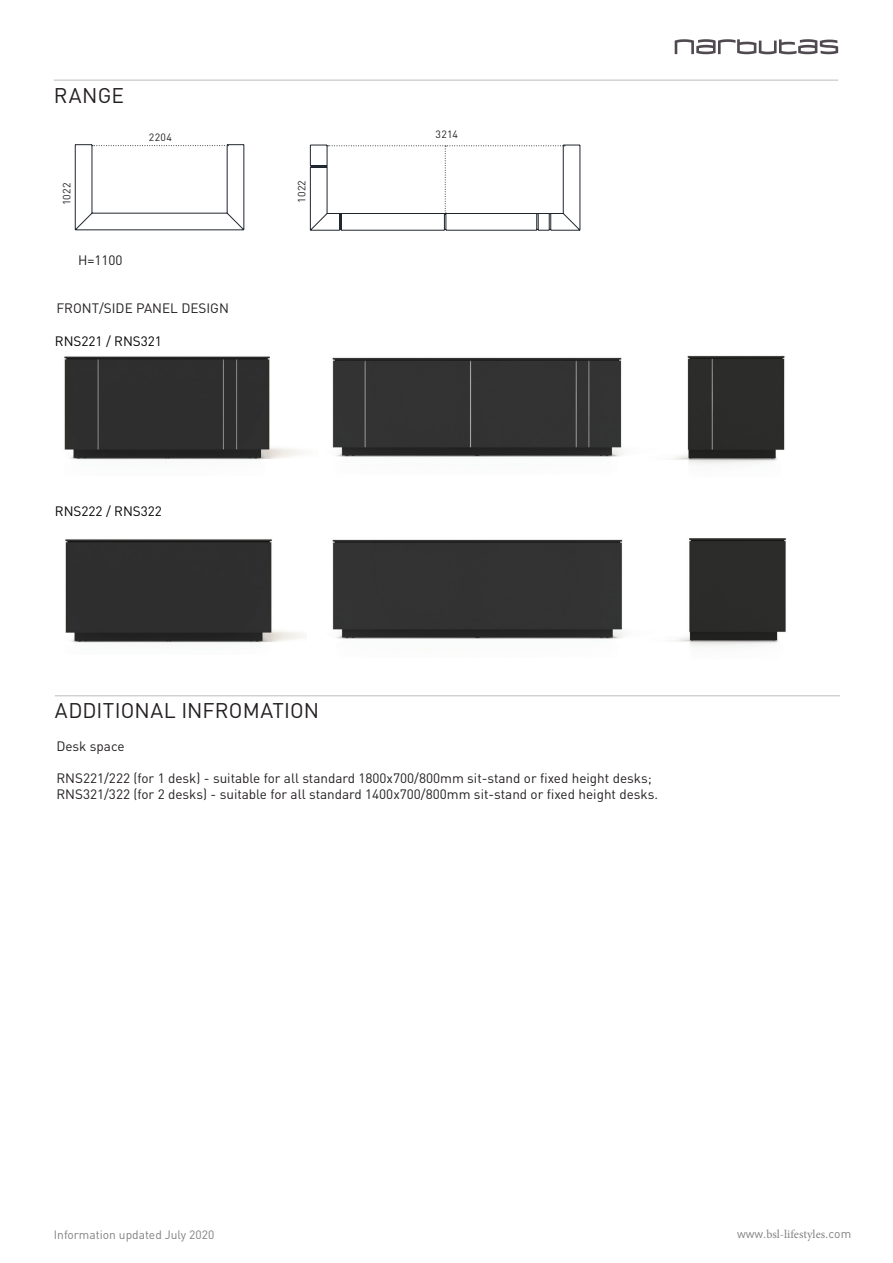
<style>
.page{position:relative;width:893px;height:1263px;background:#fff}
.page>*{position:absolute;margin:0;border:0;box-sizing:border-box;transform-origin:0 0}
.t1{font:21px "DIN Pro";letter-spacing:.005em;color:#231f20}
.t2{font:13.5px/16.2px "DIN Pro";color:#231f20}
.t3{font:13.5px "DIN Pro";color:#040503}
.t4{font:12px "DIN Pro";color:#808180}
.t5{font:12px "Minion Pro";color:#808180}
.t6{font:10.5px "DIN Pro";letter-spacing:.035em;color:#231f20}
.s1{font-family:"DIN Pro"}
</style>
<div class="page">
<svg style="left:675px;top:39px;width:163px;height:15px"></svg>
<hr style="left:54px;top:80px;width:784px;height:1px;background:#bcbdc0">
<svg style="left:74px;top:144px;width:171px;height:87px"></svg>
<svg style="left:309px;top:144px;width:272px;height:87px"></svg>
<img style="left:64px;top:356px;width:241px;height:104px">
<img style="left:65px;top:539px;width:241px;height:104px">
<img style="left:332px;top:539px;width:292px;height:100px">
<img style="left:332px;top:357px;width:291px;height:100px">
<img style="left:673px;top:355px;width:112px;height:109px">
<img style="left:675px;top:538px;width:111px;height:108px">
<hr style="left:55px;top:695px;width:785px;height:1px;background:#bcbdc0">
<h1 class="t1" style="left:54px;top:81px;width:71px">RANGE</h1>
<p class="t6" style="left:60px;top:205px;width:24px;rotate:-90deg">1022</p>
<p class="t6" style="left:149px;top:130px;width:25px">2204</p>
<p class="t2" style="left:78px;top:251px;width:46px">H=1100</p>
<p class="t2" style="left:56px;top:300px;width:174px">FRONT/SIDE PANEL DESIGN</p>
<p class="t3" style="left:55px;top:332px;width:109px">RNS221 / RNS321</p>
<p class="t3" style="left:55px;top:502px;width:109px">RNS222 / RNS322</p>
<p class="t6" style="left:294px;top:203px;width:24px;rotate:-90deg">1022</p>
<p class="t6" style="left:436px;top:127px;width:24px">3214</p>
<h1 class="t1" style="left:55px;top:696px;width:266px">ADDITIONAL INFROMATION</h1>
<p class="t2" style="left:56px;top:737px;width:70px">Desk space</p>
<p class="t2" style="left:56px;top:769px;width:603px">RNS221/222 (for 1 desk) - suitable for all standard 1800x700/800mm sit-stand or fixed height desks;<br>RNS321/322 (for 2 desks) - suitable for all standard 1400x700/800mm sit-stand or fixed height desks.</p>
<p class="t4" style="left:54px;top:1227px;width:162px">Information updated July 2020</p>
<p class="t5" style="left:737px;top:1226px;width:116px"><span class="s1">www.</span>bsl-lifestyles<span class="s1">.com</span></p>
</div>
